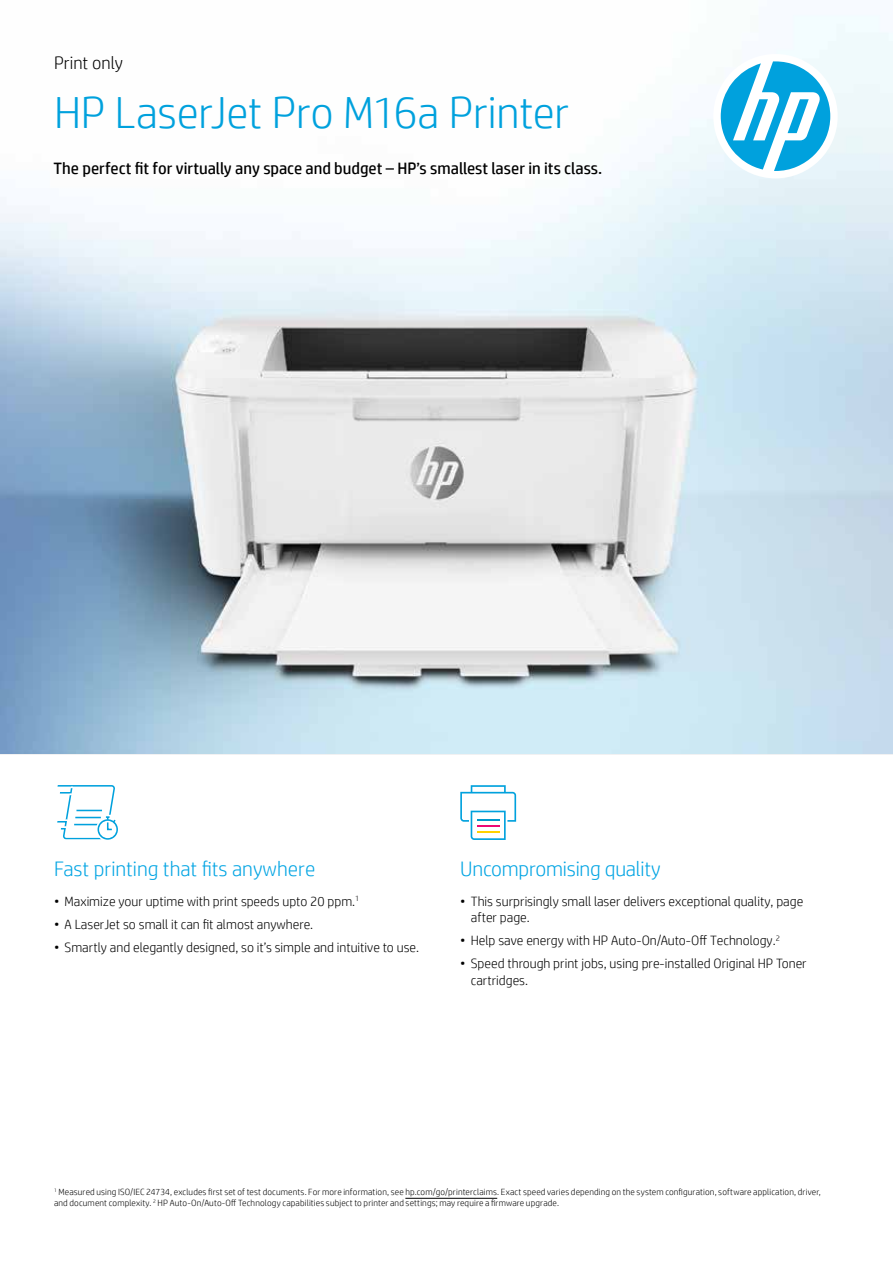
<style>
.page{position:relative;width:893px;height:1263px;background:#fff}
.page>*{position:absolute;margin:0;border:0;box-sizing:border-box;transform-origin:0 0}
.t1{font:300 45px "HP Simplified";letter-spacing:-.005em;color:#00a1dd}
.t2{font:300 21px "HP Simplified";letter-spacing:-.01em;color:#00a4e3}
.t3{font:300 18px "HP Simplified";color:#000}
.t4{font:16.5px "HP Simplified";color:#000}
.t5{font:300 13.5px/16.2px "HP Simplified";color:#000}
.t6{font:300 9px/10.8px "HP Simplified";letter-spacing:.015em;color:#000}
</style>
<div class="page">
<img style="left:0;top:15px;width:893px;height:739px">
<hr style="left:405px;top:1198px;width:92px;height:1px;background:#000">
<div style="left:713px;top:54px;width:125px;height:124px;background:#fff;border-radius:50%"></div>
<svg style="left:721px;top:61px;width:109px;height:110px"></svg>
<svg style="left:57px;top:785px;width:61px;height:55px"></svg>
<svg style="left:460px;top:785px;width:56px;height:55px"></svg>
<hr style="left:477px;top:819px;width:23px;height:2px;background:#0098cd">
<hr style="left:477px;top:825px;width:23px;height:2px;background:#ed0874">
<hr style="left:477px;top:831px;width:23px;height:2px;background:#ffd100">
<h3 class="t3" style="left:54px;top:52px;width:70px">Print only</h3>
<h1 class="t1" style="left:54px;top:87px;width:517px">HP LaserJet Pro M16a Printer</h1>
<p class="t4" style="left:54px;top:157px;width:550px">The perfect fit for virtually any space and budget – HP’s smallest laser in its class.</p>
<h2 class="t2" style="left:54px;top:857px;width:263px">Fast printing that fits anywhere</h2>
<h2 class="t2" style="left:460px;top:857px;width:202px">Uncompromising quality</h2>
<p class="t5" style="left:54px;top:893px;width:307px">• Maximize your uptime with print speeds upto 20 ppm.<sup>1</sup></p>
<p class="t5" style="left:54px;top:916px;width:261px">• A LaserJet so small it can fit almost anywhere.</p>
<p class="t5" style="left:54px;top:939px;width:366px">• Smartly and elegantly designed, so it’s simple and intuitive to use.</p>
<p class="t5" style="left:471px;top:893px;width:334px;text-indent:-11px">• This surprisingly small laser delivers exceptional quality, page after page.</p>
<p class="t5" style="left:460px;top:932px;width:321px">• Help save energy with HP Auto-On/Auto-Off Technology.<sup>2</sup></p>
<p class="t5" style="left:471px;top:955px;width:337px;text-indent:-11px">• Speed through print jobs, using pre-installed Original HP Toner cartridges.</p>
<p class="t6" style="left:54px;top:1186px;width:768px"><sup>1</sup> Measured using ISO/IEC 24734, excludes first set of test documents. For more information, see hp.com/go/printerclaims. Exact speed varies depending on the system configuration, software application, driver, and document complexity. <sup>2</sup> HP Auto-On/Auto-Off Technology capabilities subject to printer and settings; may require a firmware upgrade.</p>
</div>
